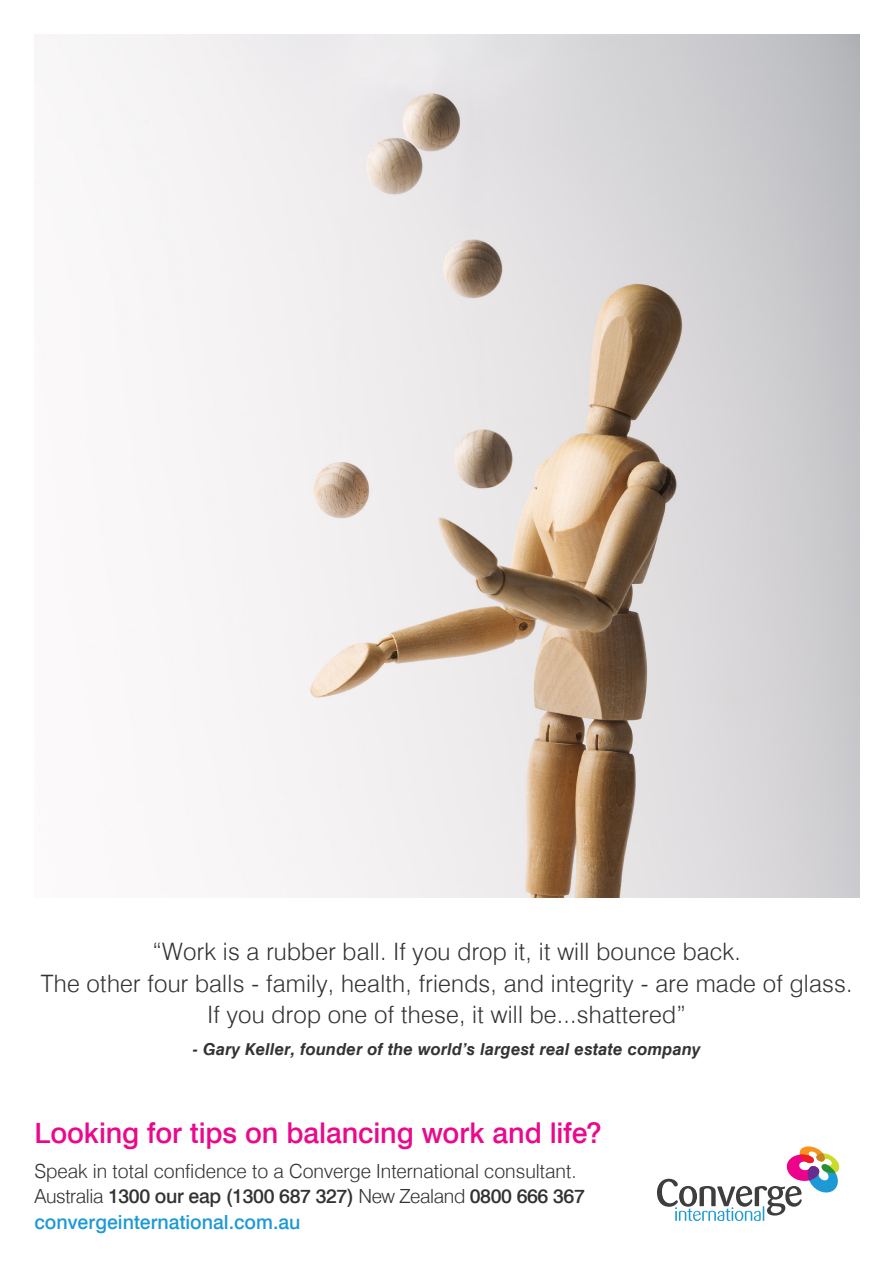
<style>
.page{position:relative;width:893px;height:1263px;background:#fff}
.page>*{position:absolute;margin:0;border:0;box-sizing:border-box;transform-origin:0 0}
.Call_To_Action{font:500 28.5px "Swiss 721 BT";letter-spacing:-.005em;color:#ea098c}
.t1{font:300 24px/31.5px "Swiss 721 BT";letter-spacing:.01em;color:#323332;text-align:center}
.t2{font:300 19.5px/25.5px "Swiss 721 BT";color:#323332}
.t3{font:italic 700 16.5px "Swiss 721 BT";letter-spacing:.01em;color:#323332}
.s1{font-weight:500}
.s2{font-weight:500;color:#1d99d6}
</style>
<div class="page">
<svg style="left:657px;top:1146px;width:183px;height:75px"></svg>
<img style="left:65px;top:34px;width:794px;height:864px">
<p class="t1" style="left:41px;top:936px;width:813px">“Work is a rubber ball. If you drop it, it will bounce back.<br>The other four balls - family, health, friends, and integrity - are made of glass.<br>If you drop one of these, it will be...shattered”</p>
<p class="t3" style="left:193px;top:1039px;width:509px">- Gary Keller, founder of the world’s largest real estate company</p>
<p class="Call_To_Action" style="left:34px;top:1115px;width:569px">Looking for tips on balancing work and life?</p>
<p class="t2" style="left:34px;top:1158px;width:552px">Speak in total confidence to a Converge International consultant.<br>Australia <span class="s1">1300 our eap (1300 687 327)</span> New Zealand <span class="s1">0800 666 367 </span><span class="s2">convergeinternational.com.au</span></p>
</div>
